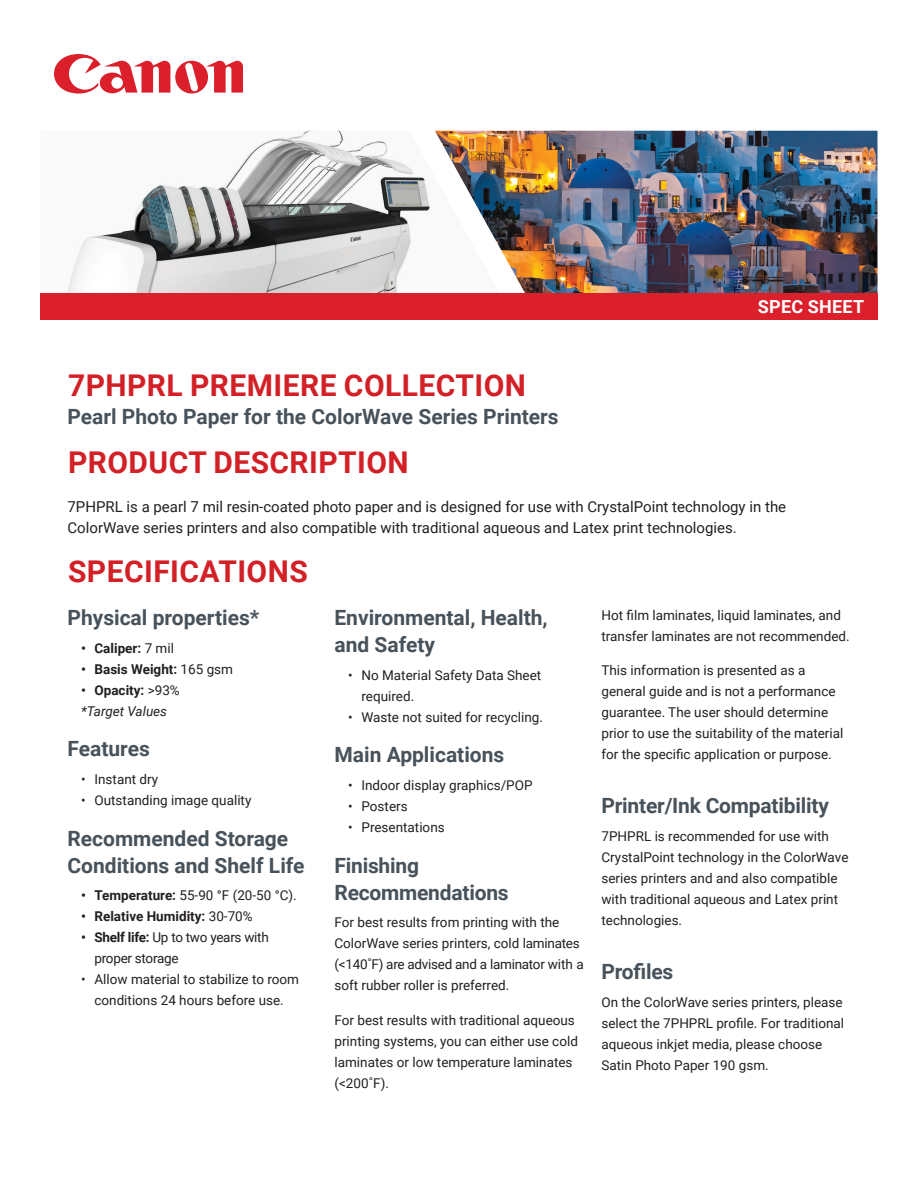
<style>
.page{position:relative;width:918px;height:1188px;background:#fff}
.page>*{position:absolute;margin:0;border:0;box-sizing:border-box;transform-origin:0 0}
._1st_Header{font:700 30px "Roboto";letter-spacing:.015em;color:#d32027}
._2nd_Header{font:700 21px/27px "Roboto";color:#48525a}
.Sub_Header{font:700 21px "Roboto";color:#48525a}
.Red_Bar_Category_Call-out{font:700 18px "Roboto";letter-spacing:.015em;color:#fff}
.Body_Copy{font:15px/21px "Roboto";color:#231f20}
._1st_Bullet{font:13.5px/21px "Roboto";color:#231f20}
._1st_Bullet-2{font:700 13.5px "Roboto";color:#231f20}
._1st_Bullet-3{font:13.5px/21px "Roboto";letter-spacing:-.02em;color:#231f20}
._1st_Bullet-4{font:italic 13.5px "Roboto";color:#231f20}
.s1{font-weight:400}
.s2{font-weight:700}
</style>
<div class="page">
<img style="left:514px;top:131px;width:364px;height:162px">
<img style="left:67px;top:131px;width:447px;height:162px">
<div style="left:40px;top:293px;width:838px;height:27px;background:#db202c"></div>
<svg style="left:54px;top:54px;width:189px;height:40px"></svg>
<h1 class="_1st_Header" style="left:68px;top:364px;width:460px">7PHPRL PREMIERE COLLECTION</h1>
<h2 class="Sub_Header" style="left:68px;top:402px;width:493px">Pearl Photo Paper for the ColorWave Series Printers</h2>
<h1 class="_1st_Header" style="left:68px;top:442px;width:342px">PRODUCT DESCRIPTION</h1>
<p class="Red_Bar_Category_Call-out" style="left:758px;top:294px;width:108px">SPEC SHEET</p>
<p class="Body_Copy" style="left:68px;top:495px;width:720px">7PHPRL is a pearl 7 mil resin-coated photo paper and is designed for use with CrystalPoint technology in the<br>ColorWave series printers and also compatible with traditional aqueous and Latex print technologies.</p>
<h1 class="_1st_Header" style="left:68px;top:551px;width:241px">SPECIFICATIONS</h1>
<h2 class="_2nd_Header" style="left:68px;top:603px;width:193px">Physical properties*</h2>
<p class="_1st_Bullet-2" style="left:81px;top:639px;width:95px">• Caliper: <span class="s1">7 mil</span></p>
<p class="_1st_Bullet-2" style="left:81px;top:660px;width:154px">• Basis Weight: <span class="s1">165 gsm</span></p>
<p class="_1st_Bullet-2" style="left:81px;top:681px;width:100px">• Opacity: <span class="s1">&gt;93%</span></p>
<p class="_1st_Bullet-4" style="left:81px;top:702px;width:88px">*Target Values</p>
<h2 class="_2nd_Header" style="left:68px;top:735px;width:84px">Features</h2>
<p class="_1st_Bullet" style="left:81px;top:768px;width:79px">• Instant dry</p>
<p class="_1st_Bullet" style="left:81px;top:789px;width:172px">• Outstanding image quality</p>
<h2 class="_2nd_Header" style="left:68px;top:824px;width:239px">Recommended Storage<br>Conditions and Shelf Life</h2>
<p class="_1st_Bullet" style="left:81px;top:885px;width:217px"><span class="s2">• Temperature:</span> 55-90 °F (20-50 °C).</p>
<p class="_1st_Bullet-2" style="left:81px;top:907px;width:173px">• Relative Humidity: <span class="s1">30-70%</span></p>
<p class="_1st_Bullet-3" style="left:94px;top:927px;width:176px;text-indent:-14px"><span class="s2">• Shelf life:</span> Up to two years with proper storage</p>
<p class="_1st_Bullet" style="left:81px;top:969px;width:220px;text-align:center">• Allow material to stabilize to room conditions 24 hours before use.</p>
<h2 class="_2nd_Header" style="left:334px;top:603px;width:215px">Environmental, Health, and Safety</h2>
<p class="_1st_Bullet" style="left:362px;top:664px;width:181px;text-indent:-14px">• No Material Safety Data Sheet required.</p>
<p class="_1st_Bullet" style="left:348px;top:706px;width:197px">• Waste not suited for recycling.</p>
<h2 class="_2nd_Header" style="left:334px;top:741px;width:171px">Main Applications</h2>
<p class="_1st_Bullet" style="left:348px;top:774px;width:186px">• Indoor display graphics/POP</p>
<p class="_1st_Bullet" style="left:348px;top:795px;width:61px">• Posters</p>
<p class="_1st_Bullet" style="left:348px;top:816px;width:98px">• Presentations</p>
<h2 class="_2nd_Header" style="left:334px;top:851px;width:176px">Finishing<br>Recommendations</h2>
<p class="_1st_Bullet" style="left:334px;top:912px;width:251px">For best results from printing with the ColorWave series printers, cold laminates (&lt;140˚F) are advised and a laminator with a soft rubber roller is preferred.</p>
<p class="_1st_Bullet" style="left:334px;top:1009px;width:245px">For best results with traditional aqueous printing systems, you can either use cold laminates or low temperature laminates (&lt;200˚F).</p>
<p class="_1st_Bullet" style="left:602px;top:604px;width:250px">Hot film laminates, liquid laminates, and transfer laminates are not recommended.</p>
<p class="_1st_Bullet" style="left:602px;top:659px;width:243px">This information is presented as a general guide and is not a performance guarantee. The user should determine prior to use the suitability of the material for the specific application or purpose.</p>
<h2 class="_2nd_Header" style="left:602px;top:792px;width:229px">Printer/Ink Compatibility</h2>
<p class="_1st_Bullet" style="left:602px;top:825px;width:248px">7PHPRL is recommended for use with CrystalPoint technology in the ColorWave series printers and and also compatible with traditional aqueous and Latex print technologies.</p>
<h2 class="_2nd_Header" style="left:602px;top:957px;width:73px">Profiles</h2>
<p class="_1st_Bullet" style="left:602px;top:991px;width:244px">On the ColorWave series printers, please select the 7PHPRL profile. For traditional aqueous inkjet media, please choose Satin Photo Paper 190 gsm.</p>
</div>
